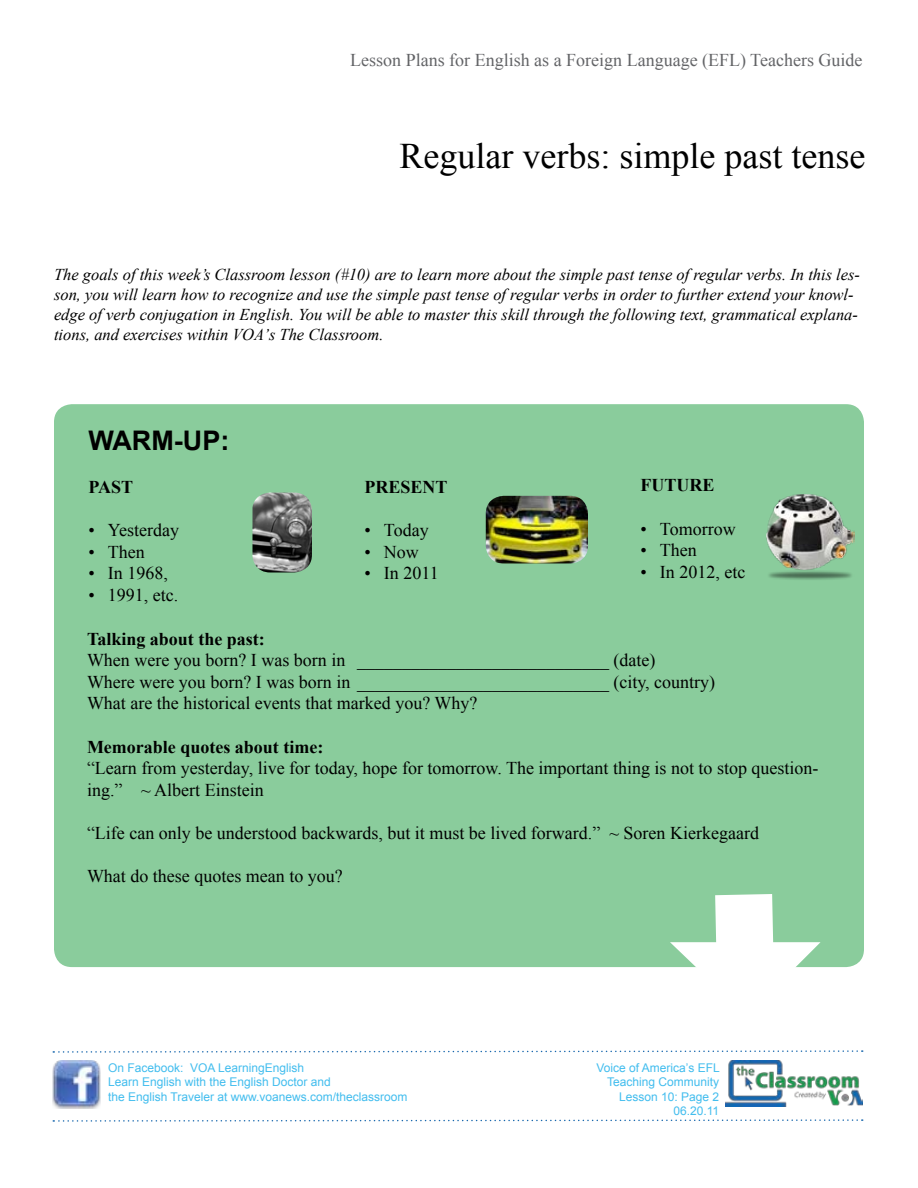
<style>
.page{position:relative;width:918px;height:1188px;background:#fff}
.page>*{position:absolute;margin:0;border:0;box-sizing:border-box;transform-origin:0 0}
.t1{font:36px "Times New Roman";color:#000}
.t2{font:700 27px "Arial";color:#000}
.t3{font:18px/21.6px "Times New Roman";color:#000}
.t4{font:700 18px "Times New Roman";color:#000}
.t5{font:18px "Times New Roman";color:#636467}
.t6{font:italic 16.5px/19.8px "Times New Roman";color:#000}
.t7{font:12px/14.4px "Arial";color:#42bdee;text-align:right}
</style>
<div class="page">
<img style="left:726px;top:1061px;width:136px;height:45px">
<svg style="left:53px;top:1050px;width:810px;height:3px"></svg>
<img style="left:52px;top:1060px;width:48px;height:48px">
<svg style="left:53px;top:1119px;width:810px;height:3px"></svg>
<div style="left:54px;top:404px;width:810px;height:563px;background:#8acc9c;border-radius:18px"></div>
<svg style="left:670px;top:894px;width:151px;height:74px"></svg>
<img style="left:252px;top:493px;width:60px;height:80px">
<img style="left:486px;top:496px;width:102px;height:67px">
<img style="left:766px;top:494px;width:88px;height:86px">
<p class="t5" style="left:350px;top:48px;width:514px">Lesson Plans for English as a Foreign Language (EFL) Teachers Guide</p>
<h1 class="t1" style="left:400px;top:131px;width:467px">Regular verbs: simple past tense</h1>
<p class="t6" style="left:54px;top:264px;width:808px">The goals of this week’s Classroom lesson (#10) are to learn more about the simple past tense of regular verbs. In this les&shy;son, you will learn how to recognize and use the simple past tense of regular verbs in order to further extend your knowl&shy;edge of verb conjugation in English. You will be able to master this skill through the following text, grammatical explana&shy;tions, and exercises within VOA’s The Classroom.</p>
<h2 class="t2" style="left:88px;top:422px;width:142px">WARM-UP:</h2>
<p class="t4" style="left:88px;top:474px;width:46px">PAST</p>
<p class="t3" style="left:88px;top:519px;width:92px">• Yesterday</p>
<p class="t3" style="left:88px;top:541px;width:58px">• Then</p>
<p class="t3" style="left:88px;top:562px;width:81px">• In 1968,</p>
<p class="t3" style="left:88px;top:584px;width:91px">• 1991, etc.</p>
<p class="t4" style="left:364px;top:474px;width:85px">PRESENT</p>
<p class="t3" style="left:364px;top:519px;width:66px">• Today</p>
<p class="t3" style="left:364px;top:541px;width:56px">• Now</p>
<p class="t3" style="left:364px;top:562px;width:76px">• In 2011</p>
<p class="t4" style="left:640px;top:473px;width:75px">FUTURE</p>
<p class="t3" style="left:640px;top:517px;width:97px">• Tomorrow</p>
<p class="t3" style="left:640px;top:539px;width:58px">• Then</p>
<p class="t3" style="left:640px;top:561px;width:106px">• In 2012, etc</p>
<p class="t4" style="left:87px;top:626px;width:179px">Talking about the past:</p>
<p class="t3" style="left:87px;top:649px;width:630px">When were you born? I was born in ____________________________ (date)<br>Where were you born? I was born in ____________________________ (city, country)<br>What are the historical events that marked you? Why?</p>
<p class="t4" style="left:87px;top:734px;width:238px">Memorable quotes about time:</p>
<p class="t3" style="left:87px;top:757px;width:733px">“Learn from yesterday, live for today, hope for tomorrow. The important thing is not to stop question&shy;ing.” ~ Albert Einstein</p>
<p class="t3" style="left:87px;top:822px;width:674px">“Life can only be understood backwards, but it must be lived forward.” ~ Soren Kierkegaard</p>
<p class="t3" style="left:87px;top:865px;width:257px">What do these quotes mean to you?</p>
<p class="t7" style="left:108px;top:1060px;width:301px;text-align:left">On Facebook: VOA LearningEnglish<br>Learn English with the English Doctor and<br>the English Traveler at www.voanews.com/theclassroom</p>
<p class="t7" style="left:597px;top:1060px;width:125px">Voice of America’s EFL<br>Teaching Community<br>Lesson 10: Page 2<br>06.20.11</p>
</div>
